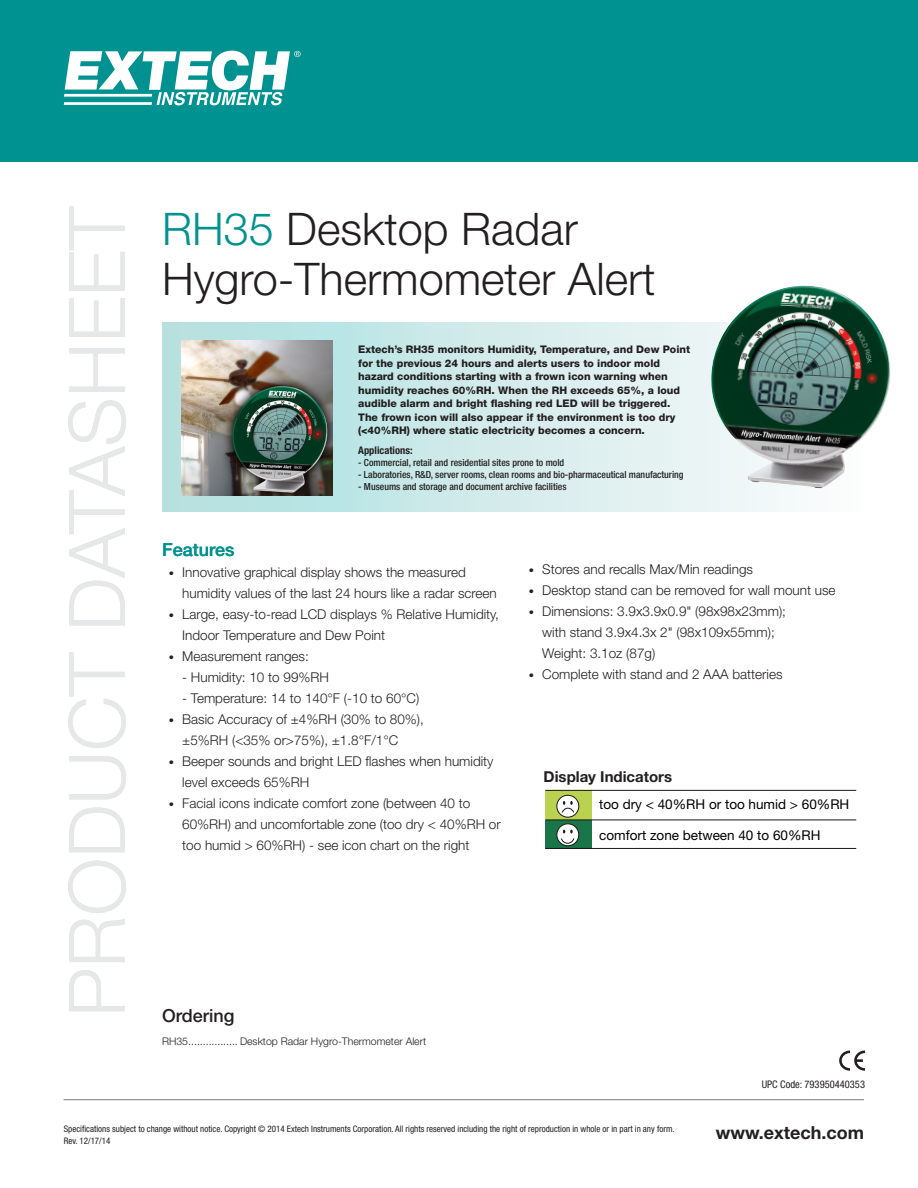
<style>
.page{position:relative;width:918px;height:1188px;background:#fff}
.page>*{position:absolute;margin:0;border:0;box-sizing:border-box;transform-origin:0 0}
.t1{font:300 78px "Helvetica Neue LT";color:#e6e7e9}
.t2{font:300 45px/49.5px "Helvetica Neue LT";color:#231f20}
.t3{font:700 18px "Helvetica Neue LT";color:#231f20}
.t4{font:500 18px "Helvetica Neue LT";color:#009290}
.t5{font:500 18px "Helvetica Neue LT";color:#231f20}
.t6{font:700 15px "Helvetica Neue LT";color:#231f20}
.t7{font:300 13.5px/21px "Helvetica Neue LT";color:#231f20}
.t8{font:13.5px "Helvetica Neue LT";color:#000}
.t9{font:800 10.5px/13.5px "Helvetica Neue LT";color:#231f20}
.t10{font:300 10.5px "Helvetica Neue LT";color:#231f20}
.t11{font:condensed 10.5px "Helvetica Neue LT";color:#231f20}
.t12{font:700 condensed 10.5px "Helvetica Neue LT";color:#231f20}
.t13{font:500 condensed 9.75px "Helvetica Neue LT";color:#231f20}
.t14{font:condensed 9px/12px "Helvetica Neue LT";color:#231f20}
.s1{color:#009290}
.s2{font-size:10.5px}
</style>
<div class="page">
<div style="left:0;top:0;width:918px;height:162px;background:#009290"></div>
<svg style="left:64px;top:51px;width:237px;height:54px"></svg>
<hr style="left:64px;top:1099px;width:800px;height:1px;background:#939598">
<div style="left:162px;top:323px;width:702px;height:189px;background:linear-gradient(to right,#addede,#fcfbfc)"></div>
<img style="left:182px;top:341px;width:151px;height:155px">
<img style="left:710px;top:286px;width:181px;height:202px">
<div style="left:545px;top:820px;width:46px;height:29px;background:#1a7549"></div>
<svg style="left:557px;top:824px;width:22px;height:22px"></svg>
<div style="left:556px;top:823px;width:23px;height:23px;border:1px solid #1a1818;border-radius:50%"></div>
<svg style="left:561px;top:830px;width:14px;height:14px"></svg>
<div style="left:545px;top:790px;width:46px;height:29px;background:#b9d250"></div>
<svg style="left:557px;top:795px;width:22px;height:22px"></svg>
<div style="left:556px;top:795px;width:23px;height:23px;border:1px solid #1a1818;border-radius:50%"></div>
<svg style="left:561px;top:801px;width:14px;height:13px"></svg>
<hr style="left:545px;top:790px;width:311px;height:1px;background:#1a1818">
<hr style="left:545px;top:820px;width:311px;height:1px;background:#1a1818">
<hr style="left:545px;top:848px;width:311px;height:1px;background:#1a1818">
<svg style="left:839px;top:1051px;width:26px;height:20px"></svg>
<p class="t1" style="left:50px;top:1017px;width:812px;rotate:-90deg">PRODUCT DATASHEET</p>
<p class="t2" style="left:162px;top:204px;width:495px"><span class="s1">RH35</span> Desktop Radar<br>Hygro-Thermometer Alert</p>
<p class="t9" style="left:358px;top:343px;width:333px">Extech’s RH35 monitors Humidity, Temperature, and Dew Point for the previous 24 hours and alerts users to indoor mold hazard conditions starting with a frown icon warning when humidity reaches 60%RH. When the RH exceeds 65%, a loud audible alarm and bright flashing red LED will be triggered.<br>The frown icon will also appear if the environment is too dry (&lt;40%RH) where static electricity becomes a concern.</p>
<p class="t12" style="left:358px;top:444px;width:56px">Applications:</p>
<p class="t13" style="left:358px;top:456px;width:208px">- Commercial, retail and residential sites prone to mold</p>
<p class="t13" style="left:358px;top:468px;width:327px">- Laboratories, R&amp;D, server rooms, clean rooms and bio-pharmaceutical manufacturing</p>
<p class="t13" style="left:358px;top:480px;width:210px">- Museums and storage and document archive facilities</p>
<p class="t4" style="left:162px;top:539px;width:74px">Features</p>
<p class="t7" style="left:182px;top:561px;width:316px;text-indent:-14px"><span class="s2">•</span> Innovative graphical display shows the measured humidity values of the last 24 hours like a radar screen</p>
<p class="t7" style="left:182px;top:603px;width:318px;text-indent:-14px"><span class="s2">•</span> Large, easy-to-read LCD displays % Relative Humidity,<br>Indoor Temperature and Dew Point</p>
<p class="t7" style="left:169px;top:645px;width:142px"><span class="s2">•</span> Measurement ranges:</p>
<p class="t7" style="left:182px;top:666px;width:148px">- Humidity: 10 to 99%RH</p>
<p class="t7" style="left:182px;top:687px;width:239px">- Temperature: 14 to 140°F (-10 to 60°C)</p>
<p class="t7" style="left:182px;top:708px;width:243px;text-indent:-14px"><span class="s2">•</span> Basic Accuracy of ±4%RH (30% to 80%), ±5%RH (&lt;35% or&gt;75%), ±1.8°F/1°C</p>
<p class="t7" style="left:182px;top:750px;width:313px;text-indent:-14px"><span class="s2">•</span> Beeper sounds and bright LED flashes when humidity level exceeds 65%RH</p>
<p class="t7" style="left:182px;top:792px;width:320px;text-indent:-14px"><span class="s2">•</span> Facial icons indicate comfort zone (between 40 to<br>60%RH) and uncomfortable zone (too dry &lt; 40%RH or too humid &gt; 60%RH) - see icon chart on the right</p>
<p class="t7" style="left:529px;top:558px;width:226px"><span class="s2">•</span> Stores and recalls Max/Min readings</p>
<p class="t7" style="left:529px;top:579px;width:308px"><span class="s2">•</span> Desktop stand can be removed for wall mount use</p>
<p class="t7" style="left:542px;top:600px;width:245px;text-indent:-14px"><span class="s2">•</span> Dimensions: 3.9x3.9x0.9" (98x98x23mm); with stand 3.9x4.3x 2" (98x109x55mm);<br>Weight: 3.1oz (87g)</p>
<p class="t7" style="left:529px;top:663px;width:255px"><span class="s2">•</span> Complete with stand and 2 AAA batteries</p>
<p class="t6" style="left:544px;top:768px;width:130px">Display Indicators</p>
<p class="t8" style="left:599px;top:796px;width:252px">too dry &lt; 40%RH or too humid &gt; 60%RH</p>
<p class="t8" style="left:599px;top:827px;width:223px">comfort zone between 40 to 60%RH</p>
<p class="t5" style="left:162px;top:1005px;width:74px">Ordering</p>
<p class="t10" style="left:162px;top:1035px;width:266px">RH35................. Desktop Radar Hygro-Thermometer Alert</p>
<p class="t11" style="left:762px;top:1078px;width:105px">UPC Code: 793950440353</p>
<p class="t14" style="left:64px;top:1123px;width:612px">Specifications subject to change without notice. Copyright © 2014 Extech Instruments Corporation. All rights reserved including the right of reproduction in whole or in part in any form.<br>Rev. 12/17/14</p>
<p class="t3" style="left:716px;top:1122px;width:150px">www.extech.com</p>
</div>
